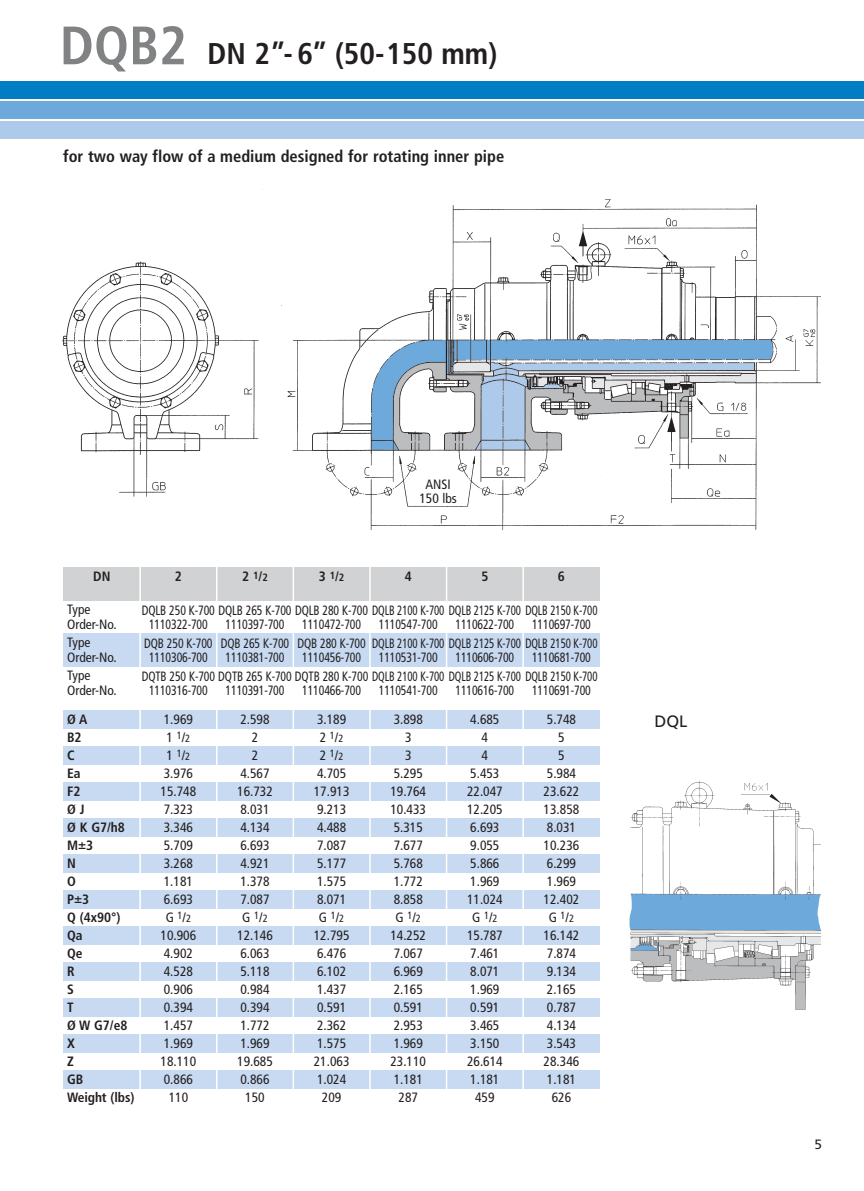
<style>
.page{position:relative;width:864px;height:1191px;background:#fff}
.page>*{position:absolute;margin:0;border:0;box-sizing:border-box;transform-origin:0 0}
.t1{font:700 condensed 30px "Frutiger";color:#231f20}
.t2{font:700 condensed 16.5px "Frutiger";color:#231f20}
.t3{font:16.5px "Frutiger";color:#231f20}
.t4{font:condensed 13.5px/18px "Frutiger";color:#231f20;text-align:center}
.t5{font:condensed 13.5px/14px "Frutiger";color:#231f20;scale:.87 1}
.t6{font:700 condensed 13.5px/18px "Frutiger";color:#231f20}
.t7{font:13.5px "Frutiger";color:#231f20}
.s1{font-size:54px;color:#808284}
.s2{font-size:10.5px}
</style>
<div class="page">
<div style="left:0;top:81px;width:863px;height:18px;background:#007dc5"></div>
<div style="left:0;top:101px;width:863px;height:18px;background:#6ea9db"></div>
<div style="left:0;top:121px;width:863px;height:18px;background:#adcaea"></div>
<img style="left:62px;top:189px;width:759px;height:381px">
<img style="left:629px;top:780px;width:193px;height:230px">
<div style="left:63px;top:567px;width:536px;height:33px;background:#d1d2d4"></div>
<div style="left:63px;top:633px;width:536px;height:33px;background:#c7daf1"></div>
<hr style="left:139px;top:560px;width:2px;height:111px;background:#fff">
<hr style="left:216px;top:560px;width:1px;height:110px;background:#fff">
<hr style="left:292px;top:560px;width:2px;height:110px;background:#fff">
<hr style="left:369px;top:560px;width:1px;height:110px;background:#fff">
<hr style="left:445px;top:560px;width:2px;height:110px;background:#fff">
<hr style="left:522px;top:560px;width:1px;height:110px;background:#fff">
<div style="left:63px;top:710px;width:536px;height:18px;background:#c7daf1"></div>
<div style="left:63px;top:746px;width:536px;height:18px;background:#c7daf1"></div>
<div style="left:63px;top:782px;width:536px;height:18px;background:#c7daf1"></div>
<div style="left:63px;top:818px;width:536px;height:18px;background:#c7daf1"></div>
<div style="left:63px;top:854px;width:536px;height:18px;background:#c7daf1"></div>
<div style="left:63px;top:890px;width:536px;height:18px;background:#c7daf1"></div>
<div style="left:63px;top:926px;width:536px;height:18px;background:#c7daf1"></div>
<div style="left:63px;top:962px;width:536px;height:18px;background:#c7daf1"></div>
<div style="left:63px;top:998px;width:536px;height:18px;background:#c7daf1"></div>
<div style="left:63px;top:1034px;width:536px;height:18px;background:#c7daf1"></div>
<div style="left:63px;top:1070px;width:536px;height:18px;background:#c7daf1"></div>
<hr style="left:139px;top:703px;width:2px;height:421px;background:#fff">
<hr style="left:216px;top:703px;width:1px;height:421px;background:#fff">
<hr style="left:292px;top:703px;width:2px;height:421px;background:#fff">
<hr style="left:369px;top:703px;width:1px;height:421px;background:#fff">
<hr style="left:445px;top:703px;width:2px;height:421px;background:#fff">
<hr style="left:522px;top:703px;width:1px;height:421px;background:#fff">
<div style="left:409px;top:479px;width:57px;height:25px;background:#fff"></div>
<h1 class="t1" style="left:60px;top:42px;width:438px"><span class="s1">DQB2</span> DN 2’’- 6’’ (50-150 mm)</h1>
<p class="t2" style="left:63px;top:149px;width:442px">for two way flow of a medium designed for rotating inner pipe</p>
<p class="t4" style="left:419px;top:478px;width:39px;line-height:14px">ANSI<br>150 lbs</p>
<p class="t6" style="left:93px;top:568px;width:19px">DN</p>
<p class="t4" style="left:67px;top:603px;width:51px;line-height:15px;text-align:left">Type<br>Order-No.</p>
<p class="t4" style="left:67px;top:636px;width:51px;line-height:15px;text-align:left">Type<br>Order-No.</p>
<p class="t4" style="left:67px;top:669px;width:51px;line-height:15px;text-align:left">Type<br>Order-No.</p>
<p class="t6" style="left:242px;top:568px;width:27px">2 <sup>1</sup>/<span class="s2">2</span></p>
<p class="t5" style="left:221px;top:615px;width:80px;line-height:19.2px;text-align:center">1110397-700<br>DQB 265 K-700</p>
<p class="t5" style="left:225px;top:651px;width:69px">1110381-700</p>
<p class="t5" style="left:225px;top:684px;width:69px">1110391-700</p>
<p class="t6" style="left:319px;top:568px;width:27px">3 <sup>1</sup>/<span class="s2">2</span></p>
<p class="t5" style="left:297px;top:615px;width:80px;line-height:19.2px;text-align:center">1110472-700<br>DQB 280 K-700</p>
<p class="t5" style="left:302px;top:651px;width:69px">1110456-700</p>
<p class="t5" style="left:302px;top:684px;width:69px">1110466-700</p>
<p class="t6" style="left:175px;top:568px;width:9px">2</p>
<p class="t5" style="left:149px;top:604px;width:517px;text-indent:-7px">DQLB 250 K-700 DQLB 265 K-700 DQLB 280 K-700 DQLB 2100 K-700 DQLB 2125 K-700 DQLB 2150 K-700<br>1110322-700</p>
<p class="t5" style="left:144px;top:637px;width:80px;text-align:center">DQB 250 K-700<br>1110306-700</p>
<p class="t5" style="left:149px;top:670px;width:517px;text-indent:-7px">DQTB 250 K-700 DQTB 265 K-700 DQTB 280 K-700 DQLB 2100 K-700 DQLB 2125 K-700 DQLB 2150 K-700<br>1110316-700</p>
<p class="t6" style="left:557px;top:568px;width:9px">6</p>
<p class="t5" style="left:532px;top:618px;width:69px">1110697-700</p>
<p class="t5" style="left:532px;top:651px;width:69px">1110681-700</p>
<p class="t5" style="left:532px;top:684px;width:69px">1110691-700</p>
<p class="t6" style="left:404px;top:568px;width:9px">4</p>
<p class="t5" style="left:372px;top:615px;width:260px;line-height:19.2px;text-indent:7px">1110547-700<br>DQLB 2100 K-700 DQLB 2125 K-700 DQLB 2150 K-700</p>
<p class="t5" style="left:379px;top:651px;width:69px">1110531-700</p>
<p class="t5" style="left:379px;top:684px;width:69px">1110541-700</p>
<p class="t6" style="left:481px;top:568px;width:9px">5</p>
<p class="t5" style="left:455px;top:618px;width:69px">1110622-700</p>
<p class="t5" style="left:455px;top:651px;width:69px">1110606-700</p>
<p class="t5" style="left:455px;top:684px;width:69px">1110616-700</p>
<p class="t6" style="left:67px;top:711px;width:69px">Ø A<br>B2<br>C<br>Ea<br>F2<br>Ø J<br>Ø K G7/h8<br>M±3<br>N<br>O<br>P±3<br>Q (4x90°)<br>Qa<br>Qe<br>R<br>S<br>T<br>Ø W G7/e8<br>X<br>Z<br>GB<br>Weight (lbs)</p>
<p class="t4" style="left:160px;top:711px;width:37px">1.969<br>1 <sup>1</sup>/<span class="s2">2<br></span>1 <sup>1</sup>/<span class="s2">2<br></span>3.976<br>15.748<br>7.323<br>3.346<br>5.709<br>3.268<br>1.181<br>6.693<br>G <sup>1</sup>/<span class="s2">2<br></span>10.906<br>4.902<br>4.528<br>0.906<br>0.394<br>1.457<br>1.969<br>18.110<br>0.866<br>110</p>
<p class="t4" style="left:237px;top:711px;width:37px">2.598<br>2<br>2<br>4.567<br>16.732<br>8.031<br>4.134<br>6.693<br>4.921<br>1.378<br>7.087<br>G <sup>1</sup>/<span class="s2">2<br></span>12.146<br>6.063<br>5.118<br>0.984<br>0.394<br>1.772<br>1.969<br>19.685<br>0.866<br>150</p>
<p class="t4" style="left:314px;top:711px;width:37px">3.189<br>2 <sup>1</sup>/<span class="s2">2<br></span>2 <sup>1</sup>/<span class="s2">2<br></span>4.705<br>17.913<br>9.213<br>4.488<br>7.087<br>5.177<br>1.575<br>8.071<br>G <sup>1</sup>/<span class="s2">2<br></span>12.795<br>6.476<br>6.102<br>1.437<br>0.591<br>2.362<br>1.575<br>21.063<br>1.024<br>209</p>
<p class="t4" style="left:390px;top:711px;width:37px">3.898<br>3<br>3<br>5.295<br>19.764<br>10.433<br>5.315<br>7.677<br>5.768<br>1.772<br>8.858<br>G <sup>1</sup>/<span class="s2">2<br></span>14.252<br>7.067<br>6.969<br>2.165<br>0.591<br>2.953<br>1.969<br>23.110<br>1.181<br>287</p>
<p class="t4" style="left:467px;top:711px;width:37px">4.685<br>4<br>4<br>5.453<br>22.047<br>12.205<br>6.693<br>9.055<br>5.866<br>1.969<br>11.024<br>G <sup>1</sup>/<span class="s2">2<br></span>15.787<br>7.461<br>8.071<br>1.969<br>0.591<br>3.465<br>3.150<br>26.614<br>1.181<br>459</p>
<p class="t4" style="left:543px;top:711px;width:37px">5.748<br>5<br>5<br>5.984<br>23.622<br>13.858<br>8.031<br>10.236<br>6.299<br>1.969<br>12.402<br>G <sup>1</sup>/<span class="s2">2<br></span>16.142<br>7.874<br>9.134<br>2.165<br>0.787<br>4.134<br>3.543<br>28.346<br>1.181<br>626</p>
<p class="t3" style="left:654px;top:714px;width:34px">DQL</p>
<p class="t7" style="left:814px;top:1139px;width:9px">5</p>
</div>
